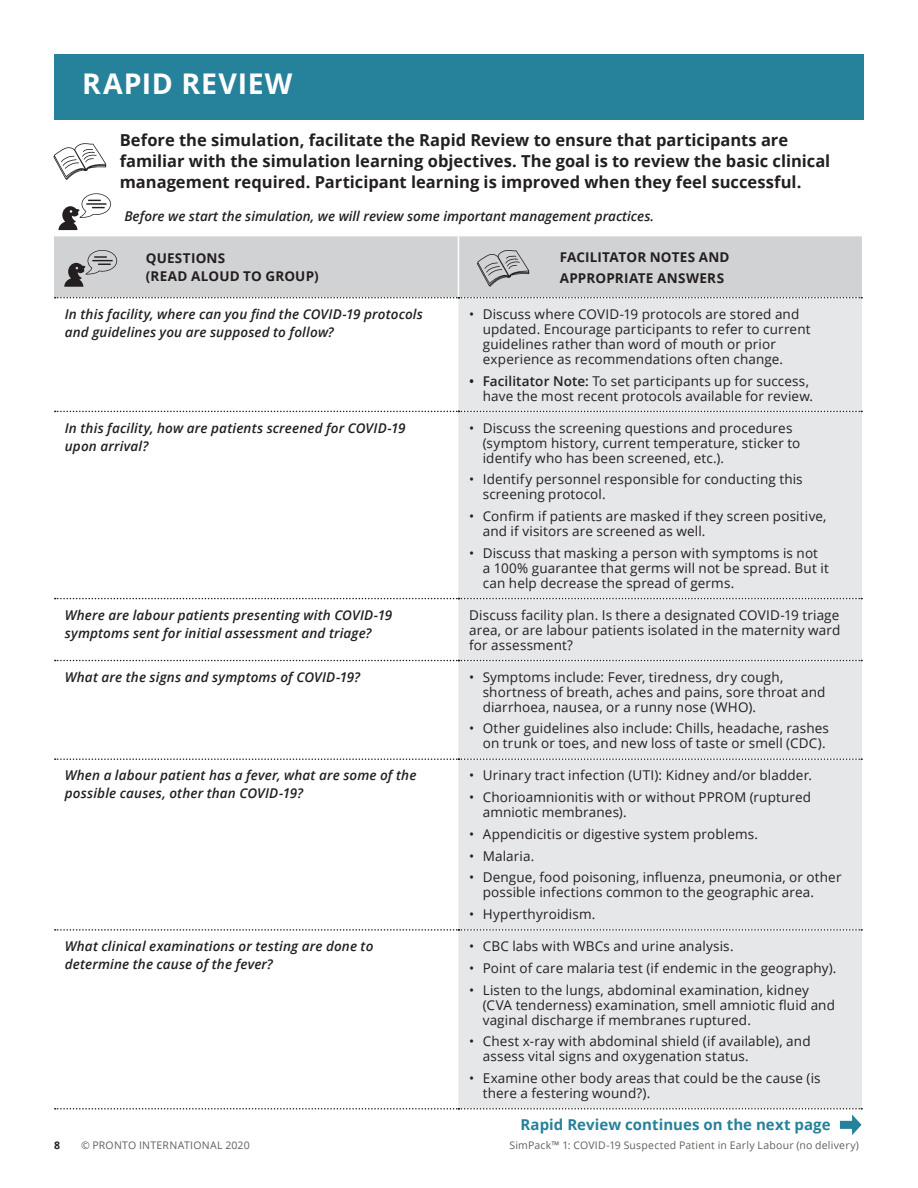
<style>
.page{position:relative;width:918px;height:1188px;background:#fff}
.page>*{position:absolute;margin:0;border:0;box-sizing:border-box;transform-origin:0 0}
.t1{font:700 28.5px "Open Sans";letter-spacing:.03em;color:#fff}
.smaller_intro{font:700 16.5px/21px "Open Sans";color:#231f20}
.t2{font:700 15px "Open Sans";letter-spacing:.005em;color:#26819a}
.bullet{font:13.5px/15px "Open Sans";letter-spacing:.01em;color:#231f20}
.t3{font:italic 600 13.5px/18px "Open Sans";letter-spacing:.01em;color:#231f20}
.table_body{font:700 13.5px/18px "Open Sans";letter-spacing:.015em;color:#231f20}
.t4{font:10.5px "Open Sans";letter-spacing:.02em;color:#62605b}
.t5{font:700 10.5px "Open Sans";color:#231f20}
.s1{font-weight:600}
</style>
<div class="page">
<div style="left:54px;top:54px;width:810px;height:66px;background:#26819a"></div>
<svg style="left:53px;top:143px;width:53px;height:37px"></svg>
<div style="left:54px;top:236px;width:808px;height:62px;background:#d1d2d4"></div>
<div style="left:458px;top:298px;width:404px;height:810px;background:#e6e7e9"></div>
<svg style="left:55px;top:297px;width:807px;height:1px"></svg>
<svg style="left:55px;top:598px;width:807px;height:1px"></svg>
<svg style="left:55px;top:758px;width:807px;height:2px"></svg>
<svg style="left:55px;top:929px;width:807px;height:2px"></svg>
<svg style="left:55px;top:660px;width:807px;height:1px"></svg>
<svg style="left:55px;top:411px;width:807px;height:1px"></svg>
<hr style="left:458px;top:236px;width:1px;height:61px;background:#fff">
<svg style="left:477px;top:250px;width:52px;height:37px;background:#b6b6b8"></svg>
<svg style="left:64px;top:250px;width:53px;height:37px;background:#a8a8aa"></svg>
<svg style="left:55px;top:1108px;width:807px;height:27px"></svg>
<svg style="left:58px;top:193px;width:53px;height:37px"></svg>
<p class="t1" style="left:82px;top:64px;width:212px">RAPID REVIEW</p>
<p class="smaller_intro" style="left:120px;top:129px;width:712px">Before the simulation, facilitate the Rapid Review to ensure that participants are familiar with the simulation learning objectives. The goal is to review the basic clinical management required. Participant learning is improved when they feel successful.</p>
<p class="t3" style="left:124px;top:207px;width:531px">Before we start the simulation, we will review some important management practices.</p>
<p class="table_body" style="left:146px;top:249px;width:174px">QUESTIONS<br>(READ ALOUD TO GROUP)</p>
<p class="table_body" style="left:560px;top:246px;width:171px;line-height:21px">FACILITATOR NOTES AND<br>APPROPRIATE ANSWERS</p>
<p class="t3" style="left:65px;top:305px;width:360px">In this facility, where can you find the COVID-19 protocols and guidelines you are supposed to follow?</p>
<p class="bullet" style="left:483px;top:306px;width:329px;text-indent:-14px">• Discuss where COVID-19 protocols are stored and updated. Encourage participants to refer to current guidelines rather than word of mouth or prior experience as recommendations often change.</p>
<p class="bullet" style="left:483px;top:373px;width:332px;text-indent:-14px"><span class="s1">• Facilitator Note:</span> To set participants up for success, have the most recent protocols available for review.</p>
<p class="t3" style="left:65px;top:418px;width:342px">In this facility, how are patients screened for COVID-19 upon arrival?</p>
<p class="bullet" style="left:483px;top:420px;width:319px;text-indent:-14px">• Discuss the screening questions and procedures (symptom history, current temperature, sticker to identify who has been screened, etc.).</p>
<p class="bullet" style="left:483px;top:472px;width:322px;text-indent:-14px">• Identify personnel responsible for conducting this screening protocol.</p>
<p class="bullet" style="left:483px;top:508px;width:345px;text-indent:-14px">• Confirm if patients are masked if they screen positive, and if visitors are screened as well.</p>
<p class="bullet" style="left:483px;top:545px;width:348px;text-indent:-14px">• Discuss that masking a person with symptoms is not a 100% guarantee that germs will not be spread. But it can help decrease the spread of germs.</p>
<p class="t3" style="left:65px;top:606px;width:329px">Where are labour patients presenting with COVID-19 symptoms sent for initial assessment and triage?</p>
<p class="bullet" style="left:469px;top:607px;width:373px;text-align:justify">Discuss facility plan. Is there a designated COVID-19 triage area, or are labour patients isolated in the maternity ward for assessment?</p>
<p class="t3" style="left:65px;top:667px;width:297px">What are the signs and symptoms of COVID-19?</p>
<p class="bullet" style="left:483px;top:669px;width:344px;text-indent:-14px">• Symptoms include: Fever, tiredness, dry cough, shortness of breath, aches and pains, sore throat and diarrhoea, nausea, or a runny nose (WHO).</p>
<p class="bullet" style="left:469px;top:721px;width:361px;text-align:right">• Other guidelines also include: Chills, headache, rashes on trunk or toes, and new loss of taste or smell (CDC).</p>
<p class="t3" style="left:65px;top:766px;width:353px">When a labour patient has a fever, what are some of the possible causes, other than COVID-19?</p>
<p class="bullet" style="left:469px;top:768px;width:344px">• Urinary tract infection (UTI): Kidney and/or bladder.</p>
<p class="bullet" style="left:483px;top:789px;width:330px;text-indent:-14px">• Chorioamnionitis with or without PPROM (ruptured amniotic membranes).</p>
<p class="bullet" style="left:469px;top:826px;width:290px">• Appendicitis or digestive system problems.</p>
<p class="bullet" style="left:469px;top:848px;width:67px">• Malaria.</p>
<p class="bullet" style="left:483px;top:870px;width:360px;text-indent:-14px">• Dengue, food poisoning, influenza, pneumonia, or other possible infections common to the geographic area.</p>
<p class="bullet" style="left:469px;top:906px;width:128px">• Hyperthyroidism.</p>
<p class="t3" style="left:65px;top:937px;width:310px">What clinical examinations or testing are done to determine the cause of the fever?</p>
<p class="bullet" style="left:469px;top:938px;width:266px">• CBC labs with WBCs and urine analysis.</p>
<p class="bullet" style="left:469px;top:960px;width:369px">• Point of care malaria test (if endemic in the geography).</p>
<p class="bullet" style="left:483px;top:982px;width:354px;text-indent:-14px">• Listen to the lungs, abdominal examination, kidney (CVA tenderness) examination, smell amniotic fluid and vaginal discharge if membranes ruptured.</p>
<p class="bullet" style="left:483px;top:1034px;width:329px;text-indent:-14px">• Chest x-ray with abdominal shield (if available), and assess vital signs and oxygenation status.</p>
<p class="bullet" style="left:483px;top:1070px;width:339px;text-indent:-14px">• Examine other body areas that could be the cause (is there a festering wound?).</p>
<p class="t2" style="left:520px;top:1113px;width:312px">Rapid Review continues on the next page</p>
<p class="t5" style="left:54px;top:1138px;width:7px">8</p>
<p class="t4" style="left:81px;top:1138px;width:170px">© PRONTO INTERNATIONAL 2020</p>
<p class="t4" style="left:509px;top:1138px;width:351px">SimPack™ 1: COVID-19 Suspected Patient in Early Labour (no delivery)</p>
</div>
